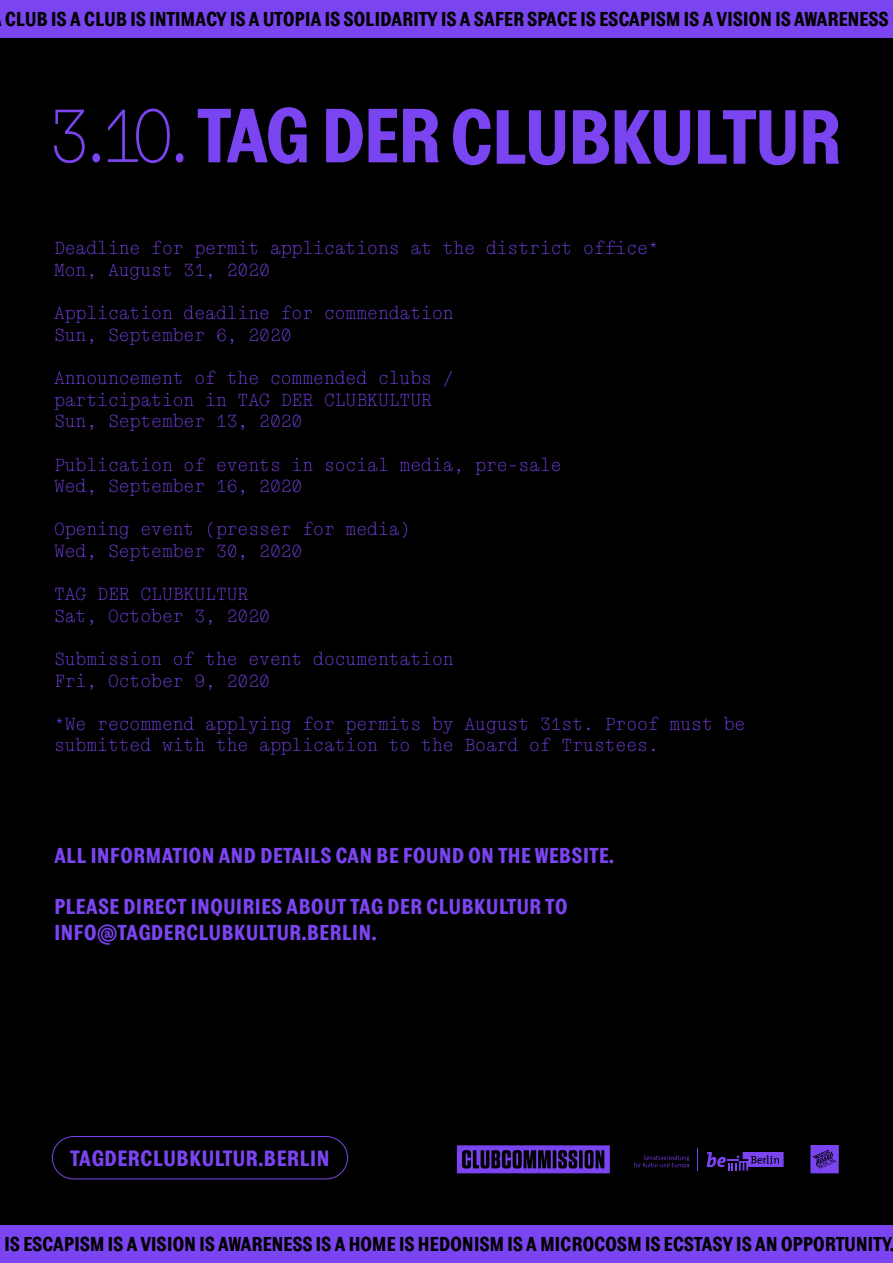
<style>
.page{position:relative;width:893px;height:1263px;background:#000}
.page>*{position:absolute;margin:0;border:0;box-sizing:border-box;transform-origin:0 0}
.t1{font:700 21.75px "Topol";color:#7b44f1}
.t2{font:700 21.3px/25.5px "Topol";color:#7b44f1}
.t3{font:700 19.8px "Topol";letter-spacing:-.02em;color:#000}
.t4{font:300 18px/21.6px "ABC Simon Mono";color:#7b44f1}
</style>
<div class="page">
<div style="left:52px;top:1136px;width:296px;height:43px;border:1px solid #7b44f1;border-radius:21px"></div>
<svg style="left:457px;top:1145px;width:153px;height:28px"></svg>
<svg style="left:706px;top:1152px;width:78px;height:18px"></svg>
<svg style="left:810px;top:1145px;width:29px;height:28px"></svg>
<svg style="left:634px;top:1155px;width:55px;height:13px"></svg>
<svg style="left:54px;top:109px;width:129px;height:54px"></svg>
<svg style="left:198px;top:107px;width:241px;height:57px"></svg>
<svg style="left:453px;top:109px;width:156px;height:56px"></svg>
<svg style="left:615px;top:110px;width:224px;height:55px"></svg>
<div style="left:0;top:0;width:893px;height:38px;background:#7b44f1"></div>
<div style="left:0;top:1225px;width:893px;height:38px;background:#7b44f1"></div>
<p class="t3" style="left:5px;top:7px;width:886px">CLUB IS A CLUB IS INTIMACY IS A UTOPIA IS SOLIDARITY IS A SAFER SPACE IS ESCAPISM IS A VISION IS AWARENESS</p>
<p class="t4" style="left:54px;top:238px;width:606px">Deadline for permit applications at the district office*<br>Mon, August 31, 2020</p>
<p class="t4" style="left:54px;top:303px;width:401px">Application deadline for commendation<br>Sun, September 6, 2020</p>
<p class="t4" style="left:54px;top:368px;width:401px">Announcement of the commended clubs / participation in TAG DER CLUBKULTUR<br>Sun, September 13, 2020</p>
<p class="t4" style="left:54px;top:454px;width:509px">Publication of events in social media, pre-sale<br>Wed, September 16, 2020</p>
<p class="t4" style="left:54px;top:519px;width:358px">Opening event (presser for media)<br>Wed, September 30, 2020</p>
<p class="t4" style="left:54px;top:584px;width:218px">TAG DER CLUBKULTUR<br>Sat, October 3, 2020</p>
<p class="t4" style="left:54px;top:649px;width:401px">Submission of the event documentation<br>Fri, October 9, 2020</p>
<p class="t4" style="left:54px;top:713px;width:693px">*We recommend applying for permits by August 31st. Proof must be submitted with the application to the Board of Trustees.</p>
<p class="t2" style="left:54px;top:842px;width:562px">ALL INFORMATION AND DETAILS CAN BE FOUND ON THE WEBSITE.</p>
<p class="t2" style="left:54px;top:894px;width:515px">PLEASE DIRECT INQUIRIES ABOUT TAG DER CLUBKULTUR TO<br>INFO@TAGDERCLUBKULTUR.BERLIN.</p>
<p class="t1" style="left:70px;top:1145px;width:261px">TAGDERCLUBKULTUR.BERLIN</p>
<p class="t3" style="left:4px;top:1232px;width:892px">IS ESCAPISM IS A VISION IS AWARENESS IS A HOME IS HEDONISM IS A MICROCOSM IS ECSTASY IS AN OPPORTUNITY.</p>
</div>
